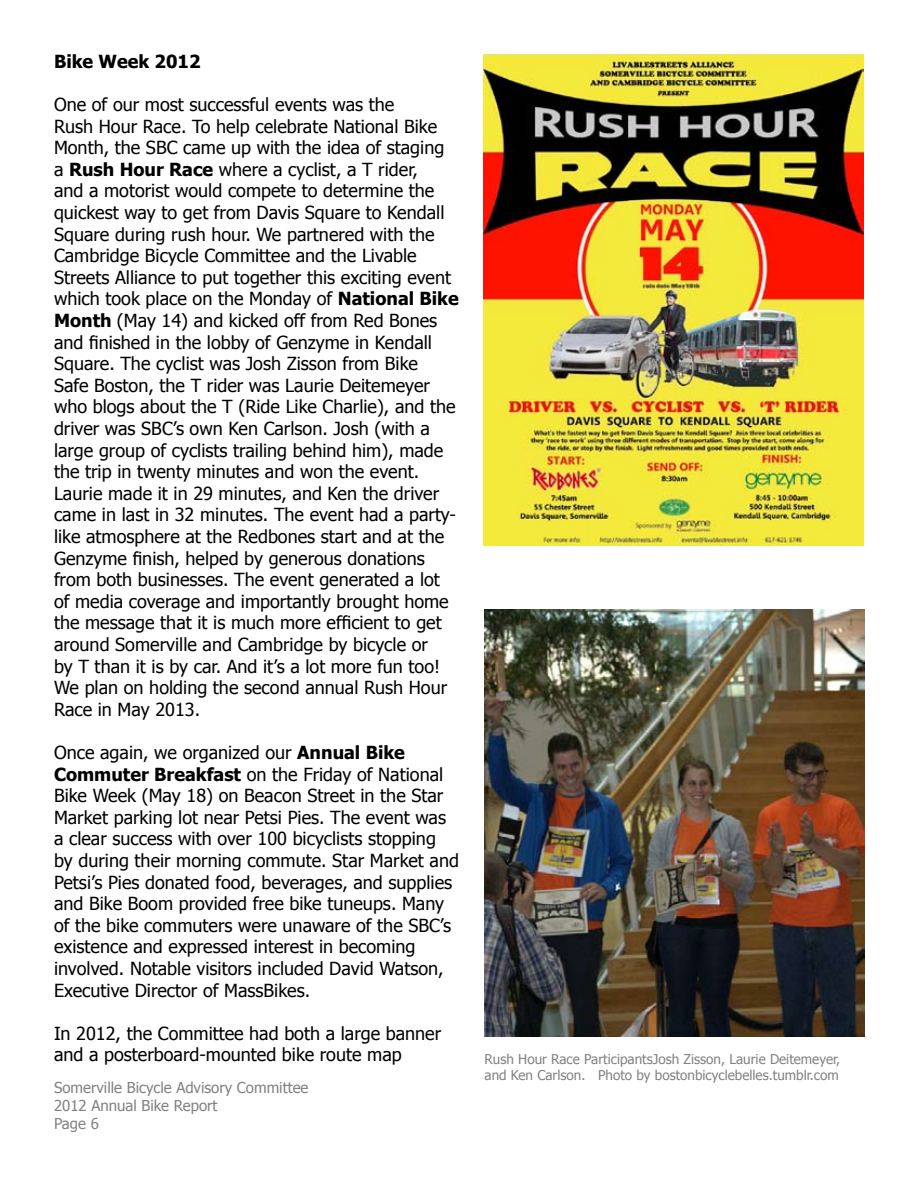
<style>
.page{position:relative;width:918px;height:1188px;background:#fff}
.page>*{position:absolute;margin:0;border:0;box-sizing:border-box;transform-origin:0 0}
.t1{font:18px/21.6px "Tahoma";color:#000}
.t2{font:700 18px "Tahoma";color:#000}
.t3{font:15px/18px "Tahoma";color:#808285}
.t4{font:13.5px/16.2px "Tahoma";color:#808285}
.s1{font-weight:700}
</style>
<div class="page">
<img style="left:484px;top:54px;width:380px;height:492px">
<img style="left:485px;top:609px;width:380px;height:427px">
<p class="t2" style="left:54px;top:49px;width:148px">Bike Week 2012</p>
<p class="t1" style="left:54px;top:93px;width:406px">One of our most successful events was the<br>Rush Hour Race. To help celebrate National Bike Month, the SBC came up with the idea of staging<br>a <span class="s1">Rush Hour Race</span> where a cyclist, a T rider,<br>and a motorist would compete to determine the quickest way to get from Davis Square to Kendall Square during rush hour. We partnered with the Cambridge Bicycle Committee and the Livable Streets Alliance to put together this exciting event which took place on the Monday of <span class="s1">National Bike Month</span> (May 14) and kicked off from Red Bones and finished in the lobby of Genzyme in Kendall Square. The cyclist was Josh Zisson from Bike<br>Safe Boston, the T rider was Laurie Deitemeyer who blogs about the T (Ride Like Charlie), and the driver was SBC’s own Ken Carlson. Josh (with a large group of cyclists trailing behind him), made the trip in twenty minutes and won the event.<br>Laurie made it in 29 minutes, and Ken the driver came in last in 32 minutes. The event had a party&shy;like atmosphere at the Redbones start and at the Genzyme finish, helped by generous donations from both businesses. The event generated a lot of media coverage and importantly brought home the message that it is much more efficient to get around Somerville and Cambridge by bicycle or<br>by T than it is by car. And it’s a lot more fun too!<br>We plan on holding the second annual Rush Hour Race in May 2013.</p>
<p class="t1" style="left:54px;top:741px;width:406px">Once again, we organized our <span class="s1">Annual Bike Commuter Breakfast</span> on the Friday of National Bike Week (May 18) on Beacon Street in the Star Market parking lot near Petsi Pies. The event was a clear success with over 100 bicyclists stopping by during their morning commute. Star Market and Petsi’s Pies donated food, beverages, and supplies and Bike Boom provided free bike tuneups. Many of the bike commuters were unaware of the SBC’s existence and expressed interest in becoming involved. Notable visitors included David Watson, Executive Director of MassBikes.</p>
<p class="t1" style="left:54px;top:1022px;width:389px">In 2012, the Committee had both a large banner and a posterboard-mounted bike route map</p>
<p class="t3" style="left:54px;top:1078px;width:256px">Somerville Bicycle Advisory Committee<br>2012 Annual Bike Report<br>Page 6</p>
<p class="t4" style="left:485px;top:1050px;width:357px">Rush Hour Race ParticipantsJosh Zisson, Laurie Deitemeyer, and Ken Carlson. Photo by bostonbicyclebelles.tumblr.com</p>
</div>
